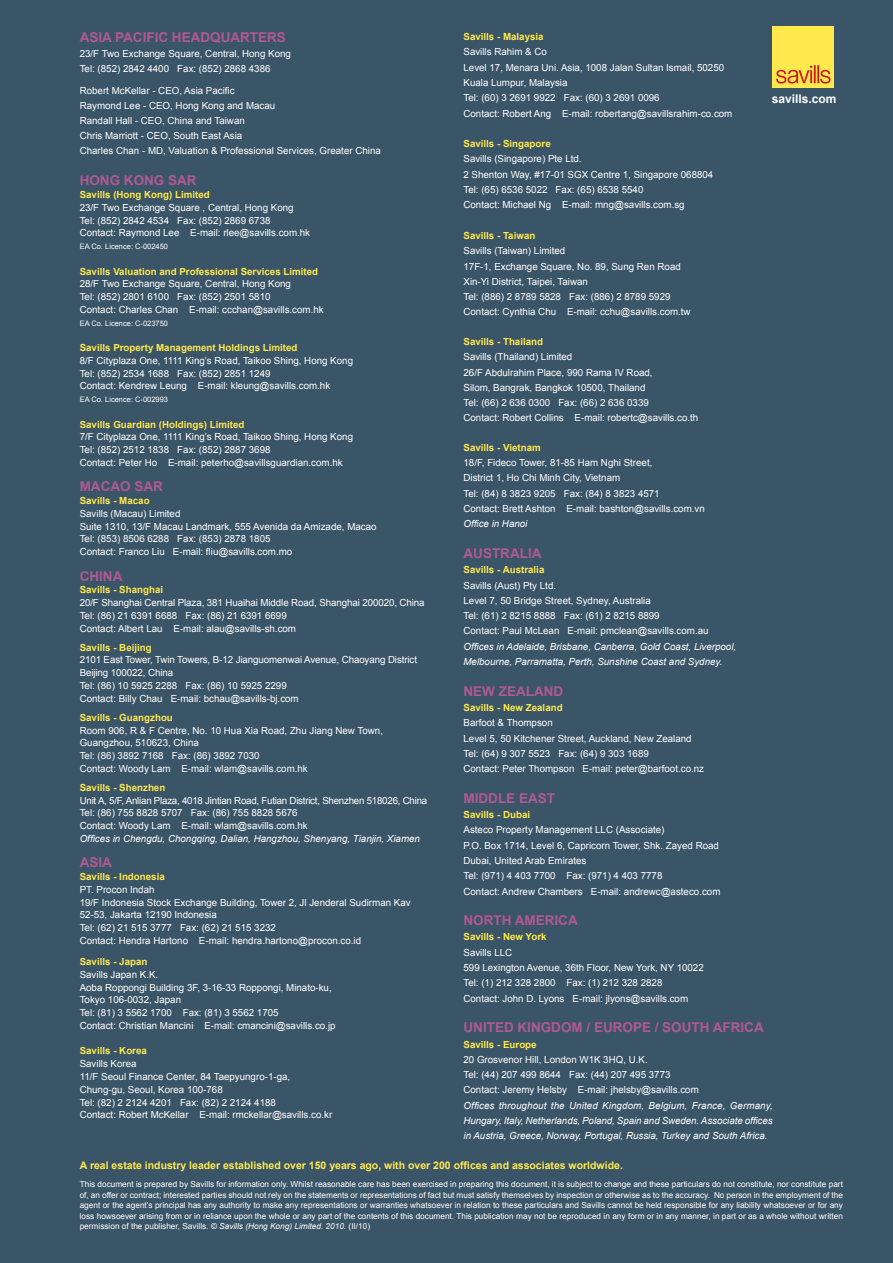
<style>
.page{position:relative;width:893px;height:1263px;background:#3b5568}
.page>*{position:absolute;margin:0;border:0;box-sizing:border-box;transform-origin:0 0}
.t1{font:700 13.5px "Arial";color:#b15991}
.t2{font:700 12px "Arial";color:#fff}
.t3{font:700 10.5px "Arial";color:#ffe94d}
.t4{font:9.75px/12.8px "Arial";color:#fff}
.t5{font:700 9.75px "Arial";color:#ffe94d}
.t6{font:italic 9.75px/15.3px "Arial";color:#fff}
.t7{font:9.75px/12.8px "Arial";letter-spacing:-.025em;color:#fff}
.t8{font:8.25px/10.5px "Arial";color:#fff;text-align:justify}
.t9{font:7.5px "Arial";color:#fff}
.s1{font-style:italic}
</style>
<div class="page">
<div style="left:772px;top:26px;width:62px;height:62px;background:#ffe94d"></div>
<svg style="left:776px;top:65px;width:55px;height:19px"></svg>
<h1 class="t1" style="left:80px;top:29px;width:208px">ASIA PACIFIC HEADQUARTERS</h1>
<p class="t4" style="left:80px;top:47px;width:213px;line-height:15px">23/F Two Exchange Square, Central, Hong Kong<br>Tel: (852) 2842 4400 Fax: (852) 2868 4386</p>
<p class="t5" style="left:463px;top:30px;width:82px">Savills - Malaysia</p>
<p class="t4" style="left:463px;top:44px;width:270px;line-height:15.3px">Savills Rahim &amp; Co<br>Level 17, Menara Uni. Asia, 1008 Jalan Sultan Ismail, 50250<br>Kuala Lumpur, Malaysia<br>Tel: (60) 3 2691 9922 Fax: (60) 3 2691 0096<br>Contact: Robert Ang E-mail: robertang@savillsrahim-co.com</p>
<p class="t5" style="left:463px;top:137px;width:89px">Savills - Singapore</p>
<p class="t4" style="left:463px;top:151px;width:251px;line-height:15.3px">Savills (Singapore) Pte Ltd.<br>2 Shenton Way, #17-01 SGX Centre 1, Singapore 068804<br>Tel: (65) 6536 5022 Fax: (65) 6538 5540<br>Contact: Michael Ng E-mail: mng@savills.com.sg</p>
<p class="t5" style="left:463px;top:229px;width:73px">Savills - Taiwan</p>
<p class="t4" style="left:463px;top:243px;width:229px;line-height:15.3px">Savills (Taiwan) Limited<br>17F-1, Exchange Square, No. 89, Sung Ren Road Xin-Yi District, Taipei, Taiwan<br>Tel: (886) 2 8789 5828 Fax: (886) 2 8789 5929<br>Contact: Cynthia Chu E-mail: cchu@savills.com.tw</p>
<p class="t5" style="left:463px;top:336px;width:81px">Savills - Thailand</p>
<p class="t4" style="left:463px;top:350px;width:236px;line-height:15px">Savills (Thailand) Limited<br>26/F Abdulrahim Place, 990 Rama IV Road,<br>Silom, Bangrak, Bangkok 10500, Thailand<br>Tel: (66) 2 636 0300 Fax: (66) 2 636 0339<br>Contact: Robert Collins E-mail: robertc@savills.co.th</p>
<p class="t5" style="left:463px;top:441px;width:79px">Savills - Vietnam</p>
<p class="t4" style="left:463px;top:455px;width:243px;line-height:15.3px">18/F, Fideco Tower, 81-85 Ham Nghi Street,<br>District 1, Ho Chi Minh City, Vietnam<br>Tel: (84) 8 3823 9205 Fax: (84) 8 3823 4571<br>Contact: Brett Ashton E-mail: bashton@savills.com.vn</p>
<p class="t6" style="left:463px;top:516px;width:65px">Office in Hanoi</p>
<h1 class="t1" style="left:463px;top:544px;width:79px">AUSTRALIA</h1>
<p class="t5" style="left:463px;top:563px;width:82px">Savills - Australia</p>
<p class="t4" style="left:463px;top:577px;width:247px;line-height:15.3px">Savills (Aust) Pty Ltd.<br>Level 7, 50 Bridge Street, Sydney, Australia<br>Tel: (61) 2 8215 8888 Fax: (61) 2 8215 8899<br>Contact: Paul McLean E-mail: pmclean@savills.com.au</p>
<p class="t6" style="left:463px;top:639px;width:274px">Offices in Adelaide, Brisbane, Canberra, Gold Coast, Liverpool,<br>Melbourne, Parramatta, Perth, Sunshine Coast and Sydney.</p>
<h1 class="t1" style="left:463px;top:682px;width:101px">NEW ZEALAND</h1>
<p class="t5" style="left:463px;top:701px;width:101px">Savills - New Zealand</p>
<p class="t4" style="left:463px;top:715px;width:242px;line-height:15.3px">Barfoot &amp; Thompson<br>Level 5, 50 Kitchener Street, Auckland, New Zealand Tel: (64) 9 307 5523 Fax: (64) 9 303 1689<br>Contact: Peter Thompson E-mail: peter@barfoot.co.nz</p>
<h1 class="t1" style="left:463px;top:789px;width:93px">MIDDLE EAST</h1>
<p class="t5" style="left:463px;top:808px;width:68px">Savills - Dubai</p>
<p class="t4" style="left:463px;top:822px;width:258px;line-height:15.3px">Asteco Property Management LLC (Associate)<br>P.O. Box 1714, Level 6, Capricorn Tower, Shk. Zayed Road Dubai, United Arab Emirates<br>Tel: (971) 4 403 7700 Fax: (971) 4 403 7778<br>Contact: Andrew Chambers E-mail: andrewc@asteco.com</p>
<h1 class="t1" style="left:463px;top:911px;width:116px">NORTH AMERICA</h1>
<p class="t5" style="left:463px;top:931px;width:85px">Savills - New York</p>
<p class="t4" style="left:463px;top:945px;width:242px;line-height:15.3px">Savills LLC<br>599 Lexington Avenue, 36th Floor, New York, NY 10022<br>Tel: (1) 212 328 2800 Fax: (1) 212 328 2828<br>Contact: John D. Lyons E-mail: jlyons@savills.com</p>
<h1 class="t1" style="left:463px;top:1019px;width:218px">UNITED KINGDOM / EUROPE / South</h1>
<h1 class="t1" style="left:713px;top:1019px;width:19px">Africa</h1>
<p class="t5" style="left:463px;top:1038px;width:75px">Savills - Europe</p>
<p class="t4" style="left:463px;top:1052px;width:237px;line-height:15.3px">20 Grosvenor Hill, London W1K 3HQ, U.K.<br>Tel: (44) 207 499 8644 Fax: (44) 207 495 3773<br>Contact: Jeremy Helsby E-mail: jhelsby@savills.com</p>
<p class="t6" style="left:463px;top:1098px;width:311px;text-align:justify">Offices throughout the United Kingdom, Belgium, France, Germany, Hungary, Italy, Netherlands, Poland, Spain and Sweden. Associate offices in Austria, Greece, Norway, Portugal, Russia, Turkey and South Africa.</p>
<p class="t8" style="left:80px;top:1179px;width:765px">This document is prepared by Savills for information only. Whilst reasonable care has been exercised in preparing this document, it is subject to change and these particulars do not constitute, nor constitute part of, an offer or contract; interested parties should not rely on the statements or representations of fact but must satisfy themselves by inspection or otherwise as to the accuracy. No person in the employment of the agent or the agent’s principal has any authority to make any representations or warranties whatsoever in relation to these particulars and Savills cannot be held responsible for any liability whatsoever or for any loss howsoever arising from or in reliance upon the whole or any part of the contents of this document. This publication may not be reproduced in any form or in any manner, in part or as a whole without written permission of the publisher, Savills. <span class="s1">© Savills (Hong Kong) Limited. 2010.</span> (II/10)</p>
<p class="t4" style="left:80px;top:83px;width:303px;line-height:15px">Robert McKellar - CEO, Asia Pacific<br>Raymond Lee - CEO, Hong Kong and Macau<br>Randall Hall - CEO, China and Taiwan<br>Chris Marriott - CEO, South East Asia<br>Charles Chan - MD, Valuation &amp; Professional Services, Greater China</p>
<p class="t2" style="left:772px;top:91px;width:66px">savills.com</p>
<h1 class="t1" style="left:80px;top:172px;width:119px">HONG KONG SAR</h1>
<p class="t5" style="left:80px;top:188px;width:132px">Savills (Hong Kong) Limited</p>
<p class="t4" style="left:80px;top:201px;width:232px">23/F Two Exchange Square , Central, Hong Kong<br>Tel: (852) 2842 4534 Fax: (852) 2869 6738<br>Contact: Raymond Lee E-mail: rlee@savills.com.hk</p>
<p class="t9" style="left:80px;top:241px;width:90px">EA Co. Licence: C-002450</p>
<p class="t5" style="left:80px;top:265px;width:240px">Savills Valuation and Professional Services Limited</p>
<p class="t4" style="left:80px;top:278px;width:245px">28/F Two Exchange Square, Central, Hong Kong<br>Tel: (852) 2801 6100 Fax: (852) 2501 5810<br>Contact: Charles Chan E-mail: ccchan@savills.com.hk</p>
<p class="t9" style="left:80px;top:318px;width:90px">EA Co. Licence: C-023750</p>
<p class="t5" style="left:80px;top:341px;width:219px">Savills Property Management Holdings Limited</p>
<p class="t4" style="left:80px;top:354px;width:275px">8/F Cityplaza One, 1111 King’s Road, Taikoo Shing, Hong Kong<br>Tel: (852) 2534 1688 Fax: (852) 2851 1249<br>Contact: Kendrew Leung E-mail: kleung@savills.com.hk</p>
<p class="t9" style="left:80px;top:394px;width:90px">EA Co. Licence: C-002993</p>
<p class="t5" style="left:80px;top:418px;width:166px">Savills Guardian (Holdings) Limited</p>
<p class="t4" style="left:80px;top:431px;width:275px">7/F Cityplaza One, 1111 King’s Road, Taikoo Shing, Hong Kong<br>Tel: (852) 2512 1838 Fax: (852) 2887 3698<br>Contact: Peter Ho E-mail: peterho@savillsguardian.com.hk</p>
<h1 class="t1" style="left:80px;top:478px;width:85px">MACAO SAR</h1>
<p class="t5" style="left:80px;top:494px;width:71px">Savills - Macao</p>
<p class="t4" style="left:80px;top:507px;width:298px">Savills (Macau) Limited<br>Suite 1310, 13/F Macau Landmark, 555 Avenida da Amizade, Macao Tel: (853) 8506 6288 Fax: (853) 2878 1805<br>Contact: Franco Liu E-mail: fliu@savills.com.mo</p>
<h1 class="t1" style="left:80px;top:567px;width:44px">CHINA</h1>
<p class="t5" style="left:80px;top:583px;width:85px">Savills - Shanghai</p>
<p class="t4" style="left:80px;top:596px;width:346px">20/F Shanghai Central Plaza, 381 Huaihai Middle Road, Shanghai 200020, China<br>Tel: (86) 21 6391 6688 Fax: (86) 21 6391 6699<br>Contact: Albert Lau E-mail: alau@savills-sh.com</p>
<p class="t5" style="left:80px;top:641px;width:74px">Savills - Beijing</p>
<p class="t4" style="left:80px;top:654px;width:339px">2101 East Tower, Twin Towers, B-12 Jianguomenwai Avenue, Chaoyang District Beijing 100022, China<br>Tel: (86) 10 5925 2288 Fax: (86) 10 5925 2299<br>Contact: Billy Chau E-mail: bchau@savills-bj.com</p>
<p class="t5" style="left:80px;top:711px;width:95px">Savills - Guangzhou</p>
<p class="t4" style="left:80px;top:724px;width:305px">Room 906, R &amp; F Centre, No. 10 Hua Xia Road, Zhu Jiang New Town, Guangzhou, 510623, China<br>Tel: (86) 3892 7168 Fax: (86) 3892 7030<br>Contact: Woody Lam E-mail: wlam@savills.com.hk</p>
<p class="t5" style="left:80px;top:781px;width:87px">Savills - Shenzhen</p>
<p class="t7" style="left:80px;top:794px;width:349px">Unit A, 5/F, Anlian Plaza, 4018 Jintian Road, Futian District, Shenzhen 518026, China<br>Tel: (86) 755 8828 5707 Fax: (86) 755 8828 5676<br>Contact: Woody Lam E-mail: wlam@savills.com.hk</p>
<p class="t6" style="left:80px;top:831px;width:342px">Offices in Chengdu, Chongqing, Dalian, Hangzhou, Shenyang, Tianjin, Xiamen</p>
<h1 class="t1" style="left:80px;top:854px;width:34px">ASIA</h1>
<p class="t5" style="left:80px;top:870px;width:87px">Savills - Indonesia</p>
<p class="t4" style="left:80px;top:883px;width:332px">PT. Procon Indah<br>19/F Indonesia Stock Exchange Building, Tower 2, Jl Jenderal Sudirman Kav 52-53, Jakarta 12190 Indonesia<br>Tel: (62) 21 515 3777 Fax: (62) 21 515 3232<br>Contact: Hendra Hartono E-mail: hendra.hartono@procon.co.id</p>
<p class="t5" style="left:80px;top:955px;width:69px">Savills - Japan</p>
<p class="t4" style="left:80px;top:968px;width:257px">Savills Japan K.K.<br>Aoba Roppongi Building 3F, 3-16-33 Roppongi, Minato-ku, Tokyo 106-0032, Japan<br>Tel: (81) 3 5562 1700 Fax: (81) 3 5562 1705<br>Contact: Christian Mancini E-mail: cmancini@savills.co.jp</p>
<p class="t5" style="left:80px;top:1045px;width:69px">Savills - Korea</p>
<p class="t4" style="left:80px;top:1057px;width:254px">Savills Korea<br>11/F Seoul Finance Center, 84 Taepyungro-1-ga, Chung-gu, Seoul, Korea 100-768<br>Tel: (82) 2 2124 4201 Fax: (82) 2 2124 4188<br>Contact: Robert McKellar E-mail: rmckellar@savills.co.kr</p>
<p class="t3" style="left:80px;top:1158px;width:544px">A real estate industry leader established over 150 years ago, with over 200 offices and associates worldwide.</p>
</div>
